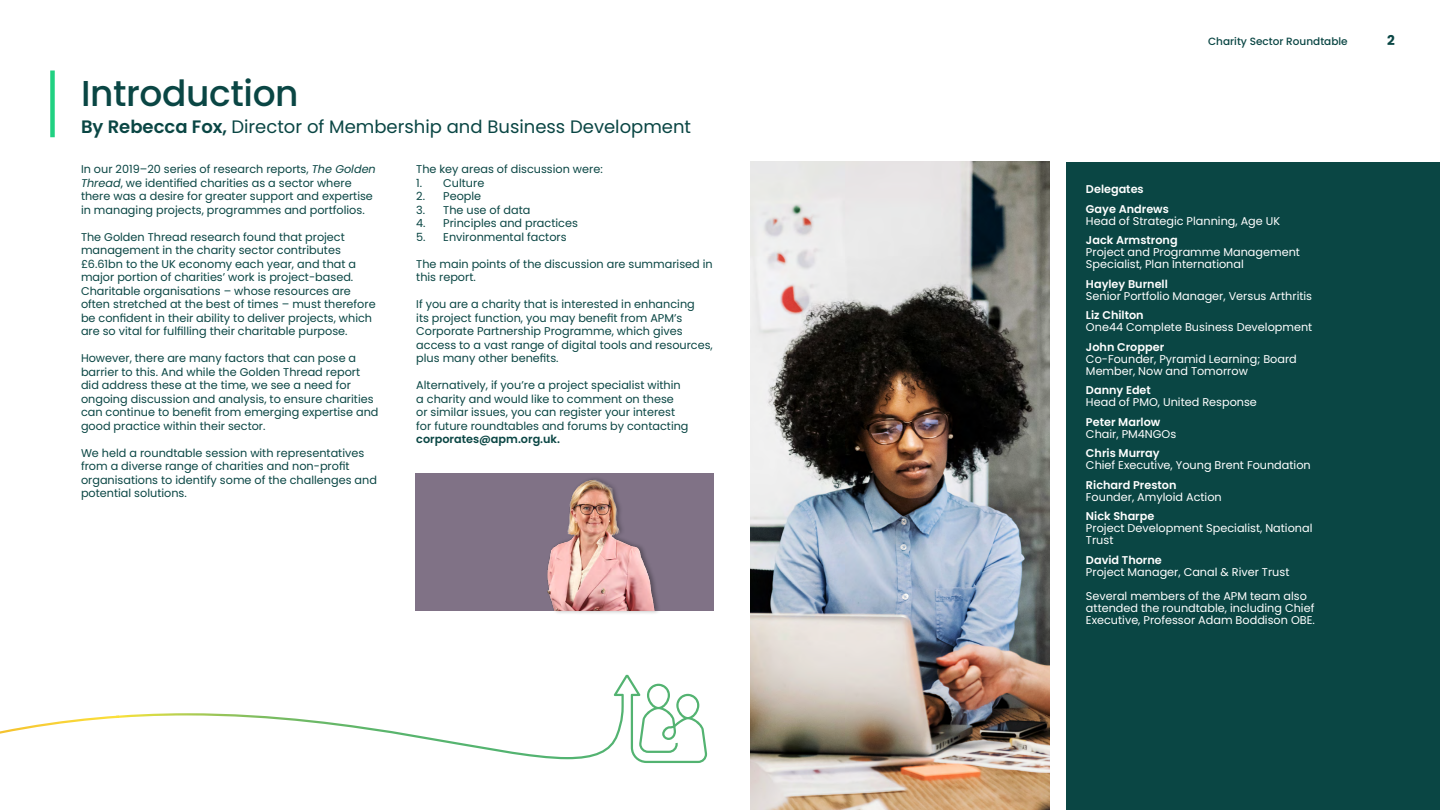
<style>
.page{position:relative;width:1440px;height:810px;background:#fff}
.page>*{position:absolute;margin:0;border:0;box-sizing:border-box;transform-origin:0 0}
.t1{font:500 36px "Poppins";letter-spacing:-.01em;color:#0a4644}
.t2{font:18px "Poppins";color:#0a4644}
.t3{font:700 13.5px "Poppins";color:#0a4644}
.t4{font:11.25px/13.5px "Poppins";color:#0a4644}
.t5{font:11.25px/12px "Poppins";color:#fff}
.t6{font:600 11.25px/19.5px "Poppins";color:#fff}
.t7{font:600 11.25px "Poppins";color:#0a4644}
.t8{font:500 10.5px "Poppins";color:#0a4644}
.s1{font-weight:600}
.s2{font-style:italic}
</style>
<div class="page">
<div style="left:1066px;top:162px;width:374px;height:648px;background:#0a4644"></div>
<div style="left:50px;top:70px;width:5px;height:67px;background:#21d182"></div>
<img style="left:750px;top:161px;width:300px;height:649px">
<svg style="left:0;top:675px;width:707px;height:88px"></svg>
<div style="left:416px;top:473px;width:298px;height:137px;background:#807286"></div>
<div style="left:546px;top:476px;width:115px;height:138px;background:#000;opacity:.3"></div>
<img style="left:546px;top:479px;width:115px;height:131px">
<h1 class="t1" style="left:81px;top:72px;width:219px">Introduction</h1>
<h2 class="t2" style="left:81px;top:116px;width:612px"><span class="s1">By Rebecca Fox,</span> Director of Membership and Business Development</h2>
<p class="t4" style="left:81px;top:162px;width:296px">In our 2019–20 series of research reports, <span class="s2">The Golden Thread</span>, we identified charities as a sector where there was a desire for greater support and expertise in managing projects, programmes and portfolios.</p>
<p class="t4" style="left:81px;top:230px;width:296px">The Golden Thread research found that project management in the charity sector contributes £6.61bn to the UK economy each year, and that a major portion of charities’ work is project-based.<br>Charitable organisations – whose resources are often stretched at the best of times – must therefore be confident in their ability to deliver projects, which are so vital for fulfilling their charitable purpose.</p>
<p class="t4" style="left:81px;top:351px;width:299px">However, there are many factors that can pose a barrier to this. And while the Golden Thread report did address these at the time, we see a need for ongoing discussion and analysis, to ensure charities can continue to benefit from emerging expertise and good practice within their sector.</p>
<p class="t4" style="left:81px;top:446px;width:297px">We held a roundtable session with representatives from a diverse range of charities and non-profit organisations to identify some of the challenges and potential solutions.</p>
<p class="t4" style="left:416px;top:162px;width:188px">The key areas of discussion were:</p>
<p class="t4" style="left:416px;top:176px;width:70px">1. Culture</p>
<p class="t4" style="left:416px;top:189px;width:67px">2. People</p>
<p class="t4" style="left:416px;top:203px;width:116px">3. The use of data</p>
<p class="t4" style="left:416px;top:216px;width:163px">4. Principles and practices</p>
<p class="t4" style="left:416px;top:230px;width:152px">5. Environmental factors</p>
<p class="t4" style="left:416px;top:257px;width:298px">The main points of the discussion are summarised in this report.</p>
<p class="t4" style="left:416px;top:297px;width:298px">If you are a charity that is interested in enhancing<br>its project function, you may benefit from APM’s Corporate Partnership Programme, which gives access to a vast range of digital tools and resources, plus many other benefits.</p>
<p class="t4" style="left:416px;top:378px;width:274px">Alternatively, if you’re a project specialist within a charity and would like to comment on these<br>or similar issues, you can register your interest for future roundtables and forums by contacting</p>
<p class="t7" style="left:416px;top:433px;width:145px">corporates@apm.org.uk.</p>
<p class="t8" style="left:1208px;top:35px;width:141px">Charity Sector Roundtable</p>
<p class="t3" style="left:1387px;top:32px;width:9px">2</p>
<p class="t6" style="left:1086px;top:180px;width:84px">Delegates<br>Gaye Andrews</p>
<p class="t5" style="left:1086px;top:215px;width:196px">Head of Strategic Planning, Age UK</p>
<p class="t6" style="left:1086px;top:231px;width:93px">Jack Armstrong</p>
<p class="t5" style="left:1086px;top:246px;width:216px">Project and Programme Management<br>Specialist, Plan International</p>
<p class="t6" style="left:1086px;top:274px;width:83px">Hayley Burnell</p>
<p class="t5" style="left:1086px;top:290px;width:228px">Senior Portfolio Manager, Versus Arthritis</p>
<p class="t6" style="left:1086px;top:306px;width:59px">Liz Chilton</p>
<p class="t5" style="left:1086px;top:321px;width:228px">One44 Complete Business Development</p>
<p class="t6" style="left:1086px;top:337px;width:80px">John Cropper</p>
<p class="t5" style="left:1086px;top:353px;width:212px">Co-Founder, Pyramid Learning; Board<br>Member, Now and Tomorrow</p>
<p class="t6" style="left:1086px;top:381px;width:66px">Danny Edet</p>
<p class="t5" style="left:1086px;top:396px;width:172px">Head of PMO, United Response</p>
<p class="t6" style="left:1086px;top:412px;width:76px">Peter Marlow</p>
<p class="t5" style="left:1086px;top:428px;width:92px">Chair, PM4NGOs</p>
<p class="t6" style="left:1086px;top:444px;width:75px">Chris Murray</p>
<p class="t5" style="left:1086px;top:459px;width:226px">Chief Executive, Young Brent Foundation</p>
<p class="t6" style="left:1086px;top:475px;width:92px">Richard Preston</p>
<p class="t5" style="left:1086px;top:491px;width:137px">Founder, Amyloid Action</p>
<p class="t6" style="left:1086px;top:507px;width:70px">Nick Sharpe</p>
<p class="t5" style="left:1086px;top:522px;width:228px">Project Development Specialist, National<br>Trust</p>
<p class="t6" style="left:1086px;top:550px;width:77px">David Thorne</p>
<p class="t5" style="left:1086px;top:560px;width:222px;line-height:24px">Project Manager, Canal &amp; River Trust<br>Several members of the APM team also</p>
<p class="t5" style="left:1086px;top:602px;width:230px">attended the roundtable, including Chief<br>Executive, Professor Adam Boddison OBE.</p>
</div>
